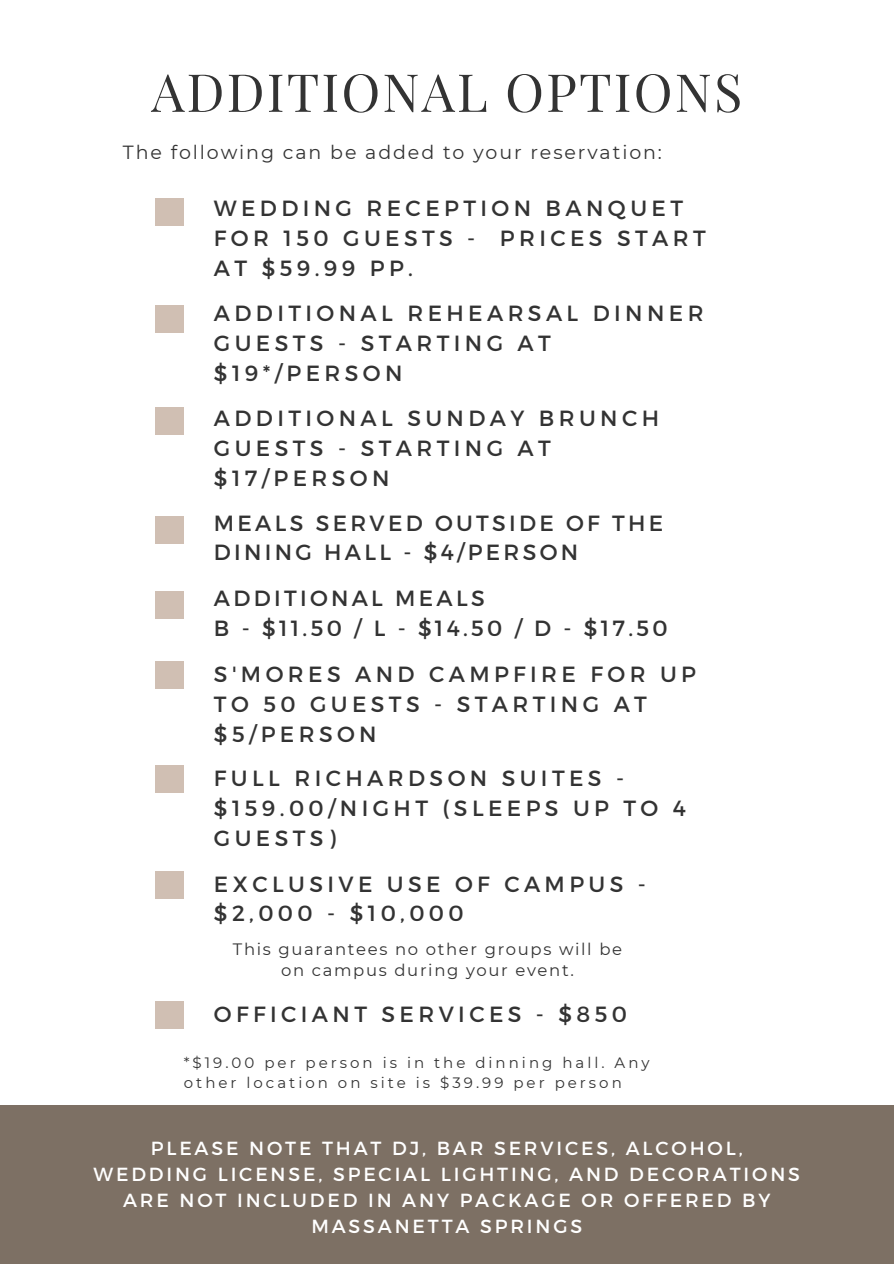
<style>
.page{position:relative;width:894px;height:1264px;background:#fff}
.page>*{position:absolute;margin:0;border:0;box-sizing:border-box;transform-origin:0 0}
.t1{font:52.5px "Playfair Display SC";letter-spacing:.04em;color:#333}
.t2{font:21.9px/29.8px "Montserrat";letter-spacing:.2em;color:#333}
.t3{font:21.9px/29.8px "Montserrat";letter-spacing:.15em;color:#333}
.t4{font:19.05px "Montserrat";letter-spacing:.1em;color:#333}
.t5{font:18.9px/25.8px "Montserrat";letter-spacing:.15em;color:#fff;text-align:center}
.t6{font:16.5px/20.4px "Montserrat";letter-spacing:.1em;color:#333;text-align:center}
.t7{font:15px/20.2px "Montserrat";letter-spacing:.2em;color:#333}
</style>
<div class="page">
<div style="left:156px;top:516px;width:28px;height:27px;background:#d0bfb3"></div>
<div style="left:156px;top:305px;width:28px;height:27px;background:#d0bfb3"></div>
<div style="left:156px;top:198px;width:28px;height:27px;background:#d0bfb3"></div>
<div style="left:156px;top:407px;width:28px;height:27px;background:#d0bfb3"></div>
<div style="left:156px;top:661px;width:28px;height:27px;background:#d0bfb3"></div>
<div style="left:156px;top:765px;width:28px;height:27px;background:#d0bfb3"></div>
<div style="left:156px;top:871px;width:28px;height:27px;background:#d0bfb3"></div>
<div style="left:0;top:1104px;width:893px;height:159px;background:#7d7064"></div>
<div style="left:156px;top:592px;width:28px;height:27px;background:#d0bfb3"></div>
<div style="left:156px;top:1001px;width:28px;height:27px;background:#d0bfb3"></div>
<h4 class="t1" style="left:151px;top:55px;width:592px">ADDITIONAL OPTIONS</h4>
<h2 class="t4" style="left:123px;top:140px;width:540px">The following can be added to your reservation:</h2>
<h2 class="t2" style="left:214px;top:192px;width:493px">WEDDING RECEPTION BANQUET<br>FOR 150 GUESTS - PRICES START<br>AT $59.99 PP.</h2>
<h2 class="t2" style="left:214px;top:297px;width:491px">ADDITIONAL REHEARSAL DINNER<br>GUESTS - STARTING AT $19*/PERSON</h2>
<h2 class="t2" style="left:214px;top:402px;width:446px">ADDITIONAL SUNDAY BRUNCH<br>GUESTS - STARTING AT $17/PERSON</h2>
<h1 class="t3" style="left:214px;top:507px;width:450px">MEALS SERVED OUTSIDE OF THE<br>DINING HALL - $4/PERSON</h1>
<h2 class="t3" style="left:214px;top:582px;width:455px">ADDITIONAL MEALS<br>B - $11.50 / L - $14.50 / D - $17.50</h2>
<h2 class="t2" style="left:214px;top:658px;width:483px">S'MORES AND CAMPFIRE FOR UP<br>TO 50 GUESTS - STARTING AT $5/PERSON</h2>
<h2 class="t2" style="left:214px;top:762px;width:473px">FULL RICHARDSON SUITES - $159.00/NIGHT (SLEEPS UP TO 4<br>GUESTS)</h2>
<h2 class="t2" style="left:214px;top:867px;width:433px">EXCLUSIVE USE OF CAMPUS - $2,000 - $10,000</h2>
<h2 class="t6" style="left:233px;top:939px;width:390px">This guarantees no other groups will be on campus during your event.</h2>
<p class="t2" style="left:214px;top:998px;width:414px">OFFICIANT SERVICES - $850</p>
<h3 class="t7" style="left:184px;top:1051px;width:467px">*$19.00 per person is in the dinning hall. Any other location on site is $39.99 per person</h3>
<p class="t5" style="left:94px;top:1134px;width:707px">PLEASE NOTE THAT DJ, BAR SERVICES, ALCOHOL, WEDDING LICENSE, SPECIAL LIGHTING, AND DECORATIONS ARE NOT INCLUDED IN ANY PACKAGE OR OFFERED BY MASSANETTA SPRINGS</p>
</div>
